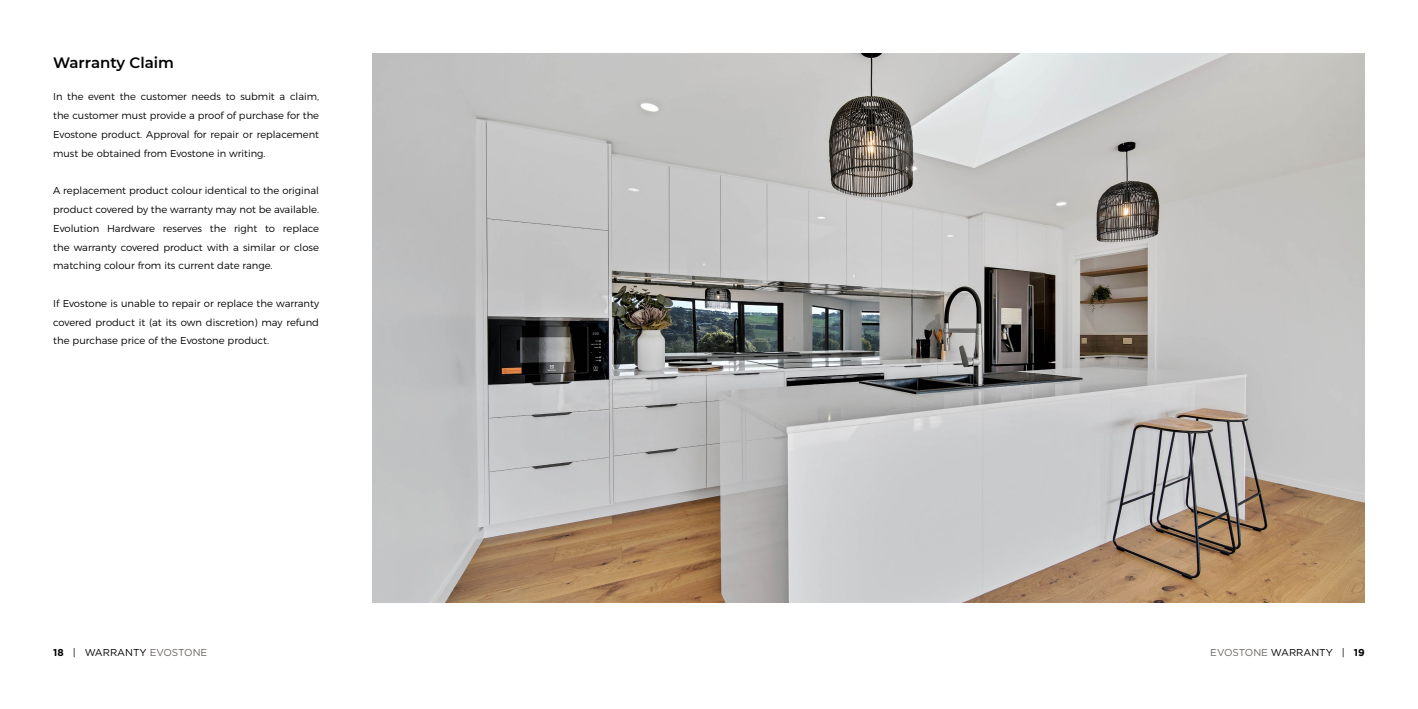
<style>
.page{position:relative;width:1418px;height:709px;background:#fff}
.page>*{position:absolute;margin:0;border:0;box-sizing:border-box;transform-origin:0 0}
.t1{font:600 15px "Montserrat";color:#000}
.t2{font:300 10px/18.8px "Montserrat";color:#000;text-align:justify}
.t3{font:10px "Gotham HTF";color:#000}
.s1{font-weight:700}
.s2{color:#686462}
.s3{color:#6a6764}
</style>
<div class="page">
<img style="left:372px;top:53px;width:992px;height:549px">
<h1 class="t1" style="left:53px;top:52px;width:122px">Warranty Claim</h1>
<p class="t2" style="left:53px;top:87px;width:267px">In the event the customer needs to submit a claim, the customer must provide a proof of purchase for the Evostone product. Approval for repair or replacement must be obtained from Evostone in writing.</p>
<p class="t2" style="left:53px;top:180px;width:267px">A replacement product colour identical to the original product covered by the warranty may not be available.<br>Evolution Hardware reserves the right to replace the warranty covered product with a similar or close matching colour from its current date range.</p>
<p class="t2" style="left:53px;top:293px;width:267px">If Evostone is unable to repair or replace the warranty covered product it (at its own discretion) may refund the purchase price of the Evostone product.</p>
<p class="t3" style="left:53px;top:646px;width:156px"><span class="s1">18</span> | WARRANTY <span class="s2">EVOSTONE</span></p>
<p class="t3" style="left:1210px;top:646px;width:156px"><span class="s3">EVOSTONE</span> WARRANTY | <span class="s1">19</span></p>
</div>
